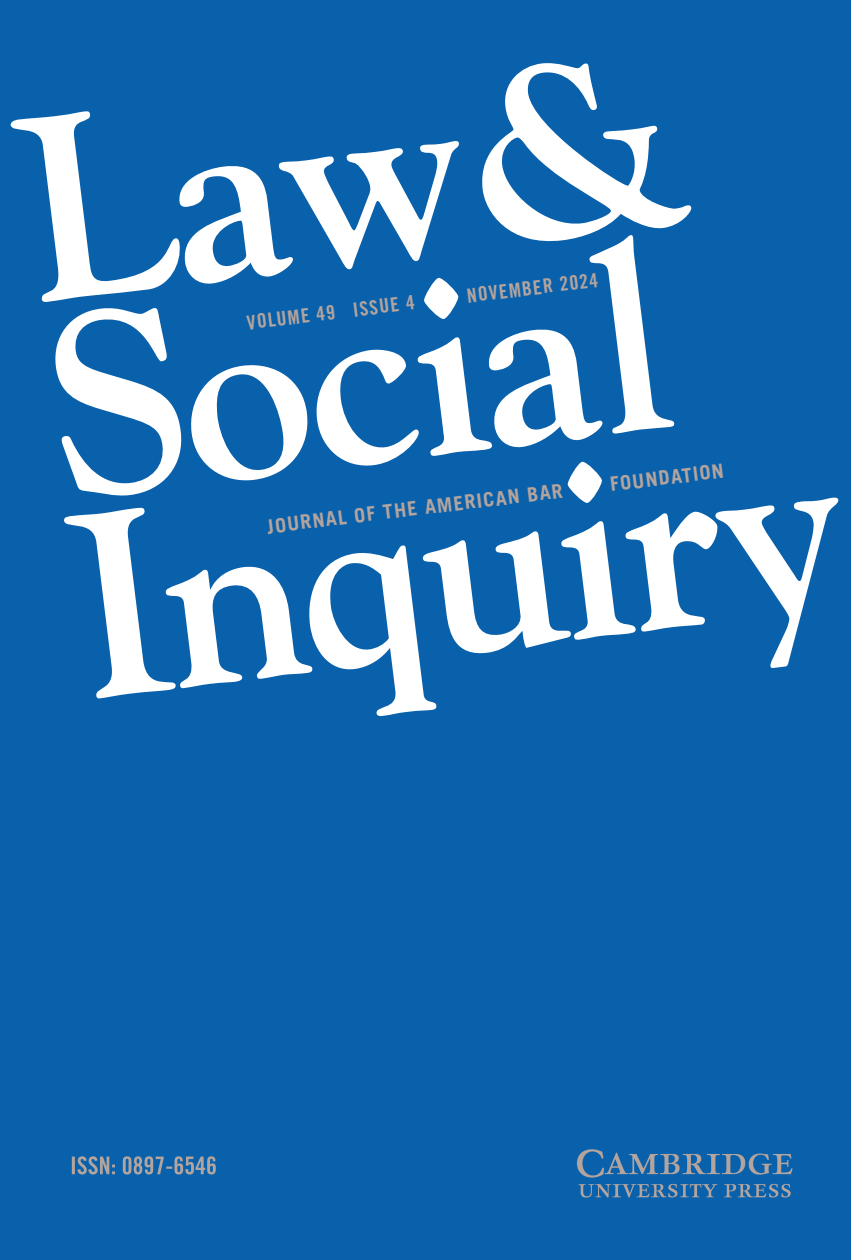
<style>
.page{position:relative;width:851px;height:1260px;background:#fff}
.page>*{position:absolute;margin:0;border:0;box-sizing:border-box;transform-origin:0 0}
.t1{font:700 260.57px/200px "Goudy";color:#fff}
.t2{font:700 19.78px "Trade Gothic LT Std";color:#b3a49e}
.t3{font:19.78px "Trade Gothic LT Std Bd Cn 20";color:#b3a49e}
.s1{font-size:246.05px}
</style>
<div class="page">
<div style="left:0;top:0;width:850px;height:1260px;background:#0a61ab"></div>
<img style="left:576px;top:1149px;width:217px;height:49px">
<svg style="left:72px;top:1156px;width:144px;height:19px"></svg>
<h1 class="t1" style="left:8px;top:111px;width:780px;rotate:-7deg">Law <span class="s1">&amp;<br></span>Social<br>Inquiry</h1>
<p class="t3" style="left:465px;top:284px;width:133px;rotate:-7deg">november 2024</p>
<p class="t3" style="left:245px;top:311px;width:170px;rotate:-7deg">Volume 49 ISSUE 4</p>
<p class="t2" style="left:609px;top:472px;width:116px;rotate:-7deg">Foundation</p>
<p class="t2" style="left:266px;top:514px;width:299px;rotate:-7deg">Journal of the American Bar</p>
</div>
